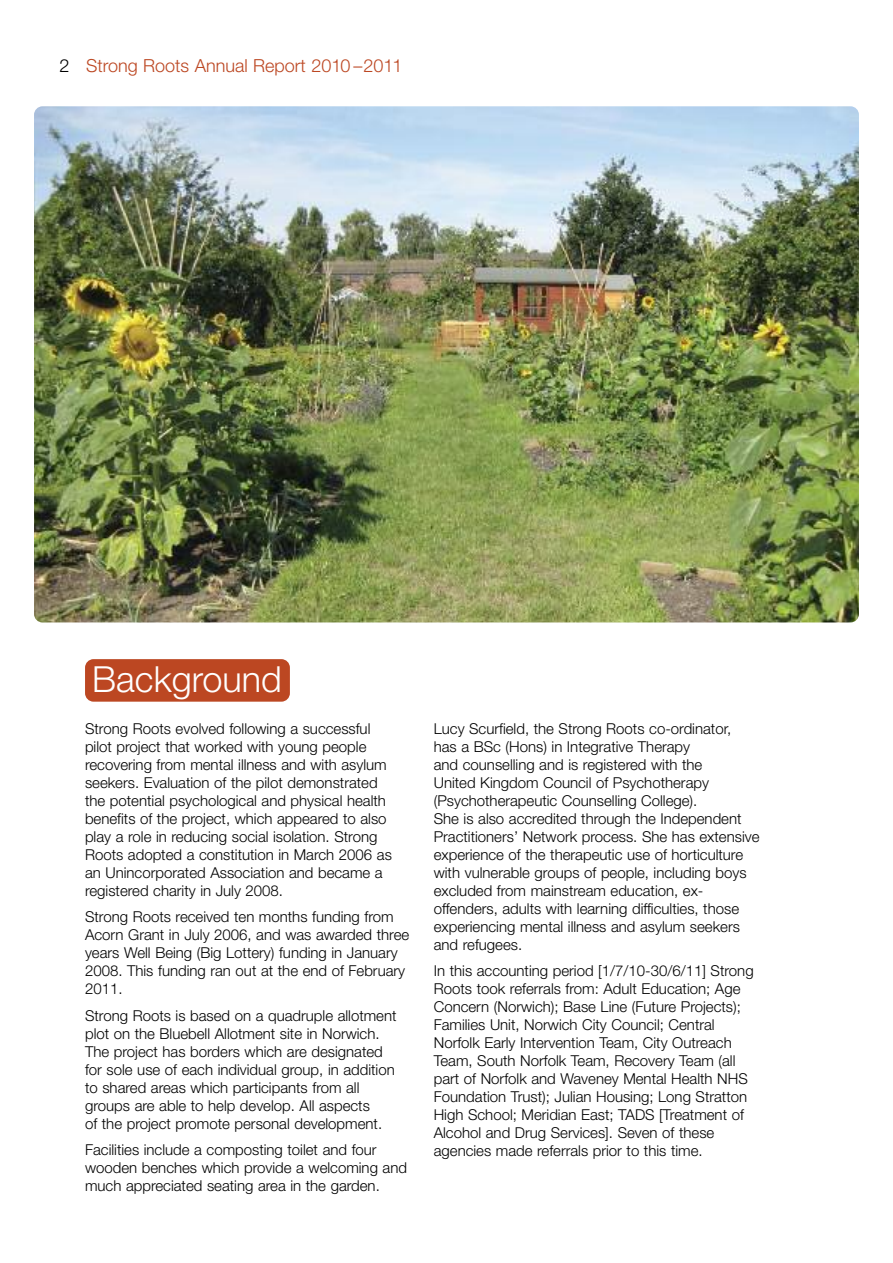
<style>
.page{position:relative;width:893px;height:1263px;background:#fff}
.page>*{position:absolute;margin:0;border:0;box-sizing:border-box;transform-origin:0 0}
.t1{font:300 36px "Helvetica Neue";color:#fff}
.t2{font:300 18px "Helvetica Neue";color:#bc4722}
.t3{font:300 15px/18px "Helvetica Neue";color:#000}
.s1{color:#000}
</style>
<div class="page">
<img style="left:34px;top:106px;width:825px;height:516px;border-radius:9px">
<div style="left:85px;top:659px;width:205px;height:43px;background:#bc4722;border-radius:9px"></div>
<p class="t2" style="left:60px;top:60px;width:344px"><span class="s1">2</span> Strong Roots Annual Report 2010 –2011</p>
<h1 class="t1" style="left:92px;top:666px;width:191px">Background</h1>
<p class="t3" style="left:85px;top:721px;width:308px">Strong Roots evolved following a successful pilot project that worked with young people recovering from mental illness and with asylum seekers. Evaluation of the pilot demonstrated the potential psychological and physical health benefits of the project, which appeared to also play a role in reducing social isolation. Strong Roots adopted a constitution in March 2006 as an Unincorporated Association and became a registered charity in July 2008.</p>
<p class="t3" style="left:85px;top:909px;width:326px">Strong Roots received ten months funding from Acorn Grant in July 2006, and was awarded three years Well Being (Big Lottery) funding in January 2008. This funding ran out at the end of February 2011.</p>
<p class="t3" style="left:85px;top:1008px;width:313px">Strong Roots is based on a quadruple allotment plot on the Bluebell Allotment site in Norwich.<br>The project has borders which are designated for sole use of each individual group, in addition to shared areas which participants from all groups are able to help develop. All aspects<br>of the project promote personal development.</p>
<p class="t3" style="left:85px;top:1142px;width:323px">Facilities include a composting toilet and four wooden benches which provide a welcoming and much appreciated seating area in the garden.</p>
<p class="t3" style="left:434px;top:721px;width:327px">Lucy Scurfield, the Strong Roots co-ordinator,<br>has a BSc (Hons) in Integrative Therapy<br>and counselling and is registered with the<br>United Kingdom Council of Psychotherapy (Psychotherapeutic Counselling College).<br>She is also accredited through the Independent Practitioners’ Network process. She has extensive experience of the therapeutic use of horticulture with vulnerable groups of people, including boys excluded from mainstream education, ex&shy;offenders, adults with learning difficulties, those experiencing mental illness and asylum seekers and refugees.</p>
<p class="t3" style="left:434px;top:963px;width:321px">In this accounting period [1/7/10-30/6/11] Strong Roots took referrals from: Adult Education; Age Concern (Norwich); Base Line (Future Projects); Families Unit, Norwich City Council; Central Norfolk Early Intervention Team, City Outreach Team, South Norfolk Team, Recovery Team (all part of Norfolk and Waveney Mental Health NHS Foundation Trust); Julian Housing; Long Stratton High School; Meridian East; TADS [Treatment of Alcohol and Drug Services]. Seven of these agencies made referrals prior to this time.</p>
</div>
